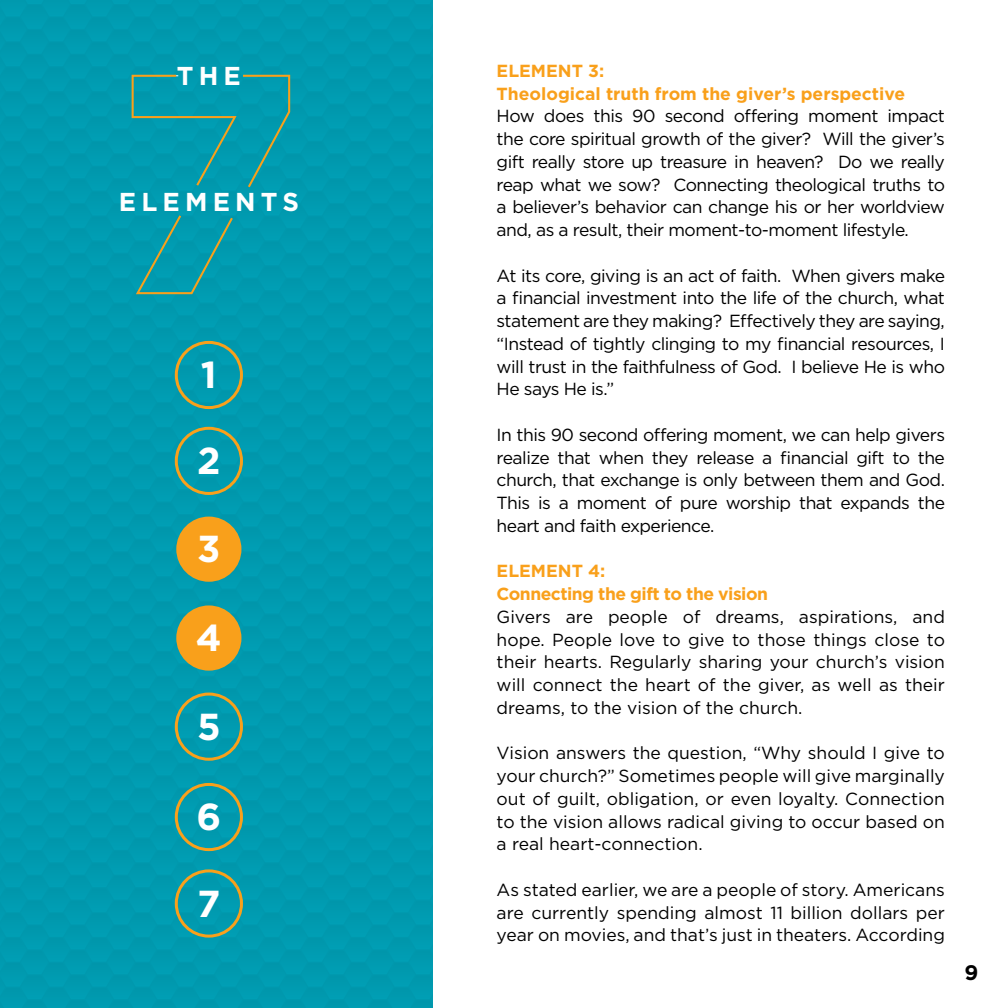
<style>
.page{position:relative;width:1008px;height:1008px;background:#fff}
.page>*{position:absolute;margin:0;border:0;box-sizing:border-box;transform-origin:0 0}
.t1{font:700 37.45px "Gotham";color:#fff}
.t2{font:700 25.9px "Gotham";letter-spacing:.2em;color:#fff}
.t3{font:700 21px "Gotham";color:#000}
.t4{font:17.5px/22.8px "Gotham";letter-spacing:-.03em;color:#000;text-align:justify}
.t5{font:700 17.5px/22.8px "Gotham";color:#f9a01b}
.t6{font:700 17.5px/22.8px "Gotham";letter-spacing:-.03em;color:#f9a01b}
</style>
<div class="page">
<div style="left:0;top:0;width:433px;height:1008px;background:#009ab0"></div>
<div style="left:175px;top:341px;width:68px;height:68px;border:3px solid #f9a01b;border-radius:50%"></div>
<div style="left:175px;top:427px;width:68px;height:68px;border:3px solid #f9a01b;border-radius:50%"></div>
<div style="left:176px;top:517px;width:65px;height:65px;background:#f9a01b;border-radius:50%"></div>
<div style="left:176px;top:605px;width:65px;height:66px;background:#f9a01b;border-radius:50%"></div>
<div style="left:175px;top:693px;width:68px;height:68px;border:3px solid #f9a01b;border-radius:50%"></div>
<div style="left:175px;top:783px;width:68px;height:68px;border:3px solid #f9a01b;border-radius:50%"></div>
<div style="left:175px;top:869px;width:68px;height:69px;border:3px solid #f9a01b;border-radius:50%"></div>
<div style="left:131px;top:74px;width:160px;height:116px;background:#009aaf"></div>
<svg style="left:134px;top:213px;width:101px;height:82px"></svg>
<h2 class="t2" style="left:177px;top:59px;width:66px">THE</h2>
<h2 class="t2" style="left:119px;top:184px;width:182px">ELEMENTS</h2>
<h1 class="t1" style="left:201px;top:350px;width:17px">1</h1>
<h1 class="t1" style="left:197px;top:436px;width:25px">2</h1>
<h1 class="t1" style="left:197px;top:524px;width:25px">3</h1>
<h1 class="t1" style="left:196px;top:613px;width:27px">4</h1>
<h1 class="t1" style="left:197px;top:702px;width:25px">5</h1>
<h1 class="t1" style="left:196px;top:792px;width:26px">6</h1>
<h1 class="t1" style="left:197px;top:879px;width:25px">7</h1>
<p class="t5" style="left:497px;top:59px;width:410px">ELEMENT 3:<br>Theological truth from the giver’s perspective</p>
<p class="t4" style="left:497px;top:105px;width:450px">How does this 90 second offering moment impact the core spiritual growth of the giver? Will the giver’s gift really store up treasure in heaven? Do we really reap what we sow? Connecting theological truths to a believer’s behavior can change his or her worldview and, as a result, their moment-to-moment lifestyle.</p>
<p class="t4" style="left:497px;top:264px;width:450px">At its core, giving is an act of faith. When givers make a financial investment into the life of the church, what statement are they making? Effectively they are saying, “Instead of tightly clinging to my financial resources, I will trust in the faithfulness of God. I believe He is who He says He is.”</p>
<p class="t4" style="left:497px;top:423px;width:450px">In this 90 second offering moment, we can help givers realize that when they release a financial gift to the church, that exchange is only between them and God.<br>This is a moment of pure worship that expands the heart and faith experience.</p>
<p class="t6" style="left:497px;top:560px;width:273px">ELEMENT 4:<br>Connecting the gift to the vision</p>
<p class="t4" style="left:497px;top:605px;width:450px">Givers are people of dreams, aspirations, and hope. People love to give to those things close to their hearts. Regularly sharing your church’s vision will connect the heart of the giver, as well as their dreams, to the vision of the church.</p>
<p class="t4" style="left:497px;top:742px;width:450px">Vision answers the question, “Why should I give to your church?” Sometimes people will give marginally out of guilt, obligation, or even loyalty. Connection to the vision allows radical giving to occur based on a real heart-connection.</p>
<p class="t4" style="left:497px;top:878px;width:450px">As stated earlier, we are a people of story. Americans are currently spending almost 11 billion dollars per year on movies, and that’s just in theaters. According</p>
<p class="t3" style="left:964px;top:958px;width:15px">9</p>
</div>
